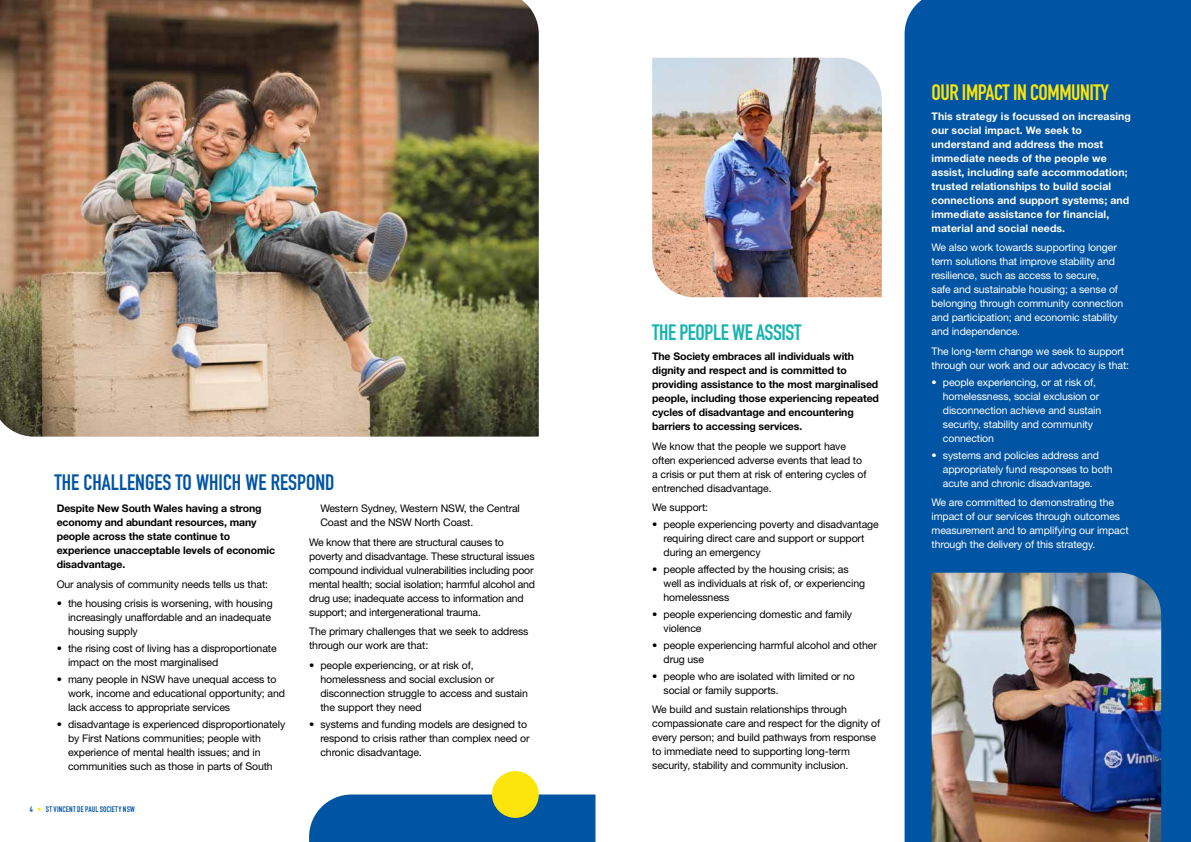
<style>
.page{position:relative;width:1191px;height:842px;background:#fff}
.page>*{position:absolute;margin:0;border:0;box-sizing:border-box;transform-origin:0 0}
.t1{font:700 22px "DIN Condensed";color:#0054a4}
.t2{font:700 22px "DIN Condensed";letter-spacing:-.02em;color:#fce50c}
.t3{font:700 22px "DIN Condensed";letter-spacing:-.02em;color:#16b3b1}
.t4{font:10.5px/14px "Helvetica Neue LT Std";letter-spacing:-.01em;color:#000}
.t5{font:10.5px/14px "Helvetica Neue LT Std";letter-spacing:-.01em;color:#fff}
.t6{font:700 10.5px/14px "Helvetica Neue LT Std";letter-spacing:-.01em;color:#000}
.t7{font:700 10.5px/14px "Helvetica Neue LT Std";letter-spacing:.01em;color:#fff}
.t8{font:700 8px "DIN Condensed";letter-spacing:.02em;color:#0054a4}
.s1{color:#fce50c}
</style>
<div class="page">
<div style="left:904px;top:0;width:287px;height:842px;background:#0054a4"></div>
<img style="left:931px;top:573px;width:230px;height:269px">
<img style="left:652px;top:58px;width:230px;height:239px">
<img style="left:0;top:0;width:539px;height:437px">
<div style="left:309px;top:794px;width:286px;height:48px;background:#0054a4"></div>
<div style="left:492px;top:771px;width:47px;height:47px;background:#fce50c;border-radius:50%"></div>
<h1 class="t1" style="left:55px;top:467px;width:281px">THE CHALLENGES TO WHICH WE RESPOND</h1>
<p class="t6" style="left:57px;top:501px;width:220px">Despite New South Wales having a strong economy and abundant resources, many people across the state continue to experience unacceptable levels of economic disadvantage.</p>
<p class="t4" style="left:57px;top:577px;width:213px">Our analysis of community needs tells us that:</p>
<p class="t4" style="left:68px;top:596px;width:206px;text-indent:-11px">• the housing crisis is worsening, with housing increasingly unaffordable and an inadequate housing supply</p>
<p class="t4" style="left:68px;top:641px;width:210px;text-indent:-11px">• the rising cost of living has a disproportionate impact on the most marginalised</p>
<p class="t4" style="left:68px;top:672px;width:218px;text-indent:-11px">• many people in NSW have unequal access to work, income and educational opportunity; and lack access to appropriate services</p>
<p class="t4" style="left:68px;top:717px;width:219px;text-indent:-11px">• disadvantage is experienced disproportionately by First Nations communities; people with experience of mental health issues; and in communities such as those in parts of South</p>
<p class="t8" style="left:30px;top:804px;width:106px">4 <span class="s1">•</span> ST VINCENT DE PAUL SOCIETY NSW</p>
<p class="t4" style="left:320px;top:501px;width:201px">Western Sydney, Western NSW, the Central<br>Coast and the NSW North Coast.</p>
<p class="t4" style="left:309px;top:535px;width:227px">We know that there are structural causes to poverty and disadvantage. These structural issues compound individual vulnerabilities including poor mental health; social isolation; harmful alcohol and drug use; inadequate access to information and support; and intergenerational trauma.</p>
<p class="t4" style="left:309px;top:624px;width:221px">The primary challenges that we seek to address through our work are that:</p>
<p class="t4" style="left:320px;top:658px;width:209px;text-indent:-11px">• people experiencing, or at risk of, homelessness and social exclusion or disconnection struggle to access and sustain the support they need</p>
<p class="t4" style="left:320px;top:717px;width:211px;text-indent:-11px">• systems and funding models are designed to respond to crisis rather than complex need or chronic disadvantage.</p>
<h1 class="t3" style="left:652px;top:318px;width:151px">THE PEOPLE WE ASSIST</h1>
<p class="t6" style="left:652px;top:349px;width:228px">The Society embraces all individuals with dignity and respect and is committed to providing assistance to the most marginalised people, including those experiencing repeated cycles of disadvantage and encountering barriers to accessing services.</p>
<p class="t4" style="left:652px;top:439px;width:216px">We know that the people we support have often experienced adverse events that lead to a crisis or put them at risk of entering cycles of entrenched disadvantage.</p>
<p class="t4" style="left:652px;top:500px;width:57px">We support:</p>
<p class="t4" style="left:663px;top:517px;width:217px;text-indent:-11px">• people experiencing poverty and disadvantage requiring direct care and support or support during an emergency</p>
<p class="t4" style="left:663px;top:562px;width:203px;text-indent:-11px">• people affected by the housing crisis; as well as individuals at risk of, or experiencing homelessness</p>
<p class="t4" style="left:663px;top:607px;width:190px;text-indent:-11px">• people experiencing domestic and family violence</p>
<p class="t4" style="left:663px;top:638px;width:215px;text-indent:-11px">• people experiencing harmful alcohol and other drug use</p>
<p class="t4" style="left:663px;top:669px;width:193px;text-indent:-11px">• people who are isolated with limited or no social or family supports.</p>
<p class="t4" style="left:652px;top:702px;width:229px">We build and sustain relationships through compassionate care and respect for the dignity of every person; and build pathways from response to immediate need to supporting long-term security, stability and community inclusion.</p>
<h1 class="t2" style="left:931px;top:78px;width:179px">OUR IMPACT IN COMMUNITY</h1>
<p class="t7" style="left:931px;top:109px;width:201px">This strategy is focussed on increasing our social impact. We seek to understand and address the most immediate needs of the people we assist, including safe accommodation; trusted relationships to build social connections and support systems; and immediate assistance for financial, material and social needs.</p>
<p class="t5" style="left:931px;top:240px;width:193px">We also work towards supporting longer term solutions that improve stability and resilience, such as access to secure,<br>safe and sustainable housing; a sense of belonging through community connection and participation; and economic stability and independence.</p>
<p class="t5" style="left:931px;top:344px;width:199px">The long-term change we seek to support through our work and our advocacy is that:</p>
<p class="t5" style="left:943px;top:375px;width:160px;text-indent:-11px">• people experiencing, or at risk of, homelessness, social exclusion or disconnection achieve and sustain security, stability and community connection</p>
<p class="t5" style="left:943px;top:448px;width:171px;text-indent:-11px">• systems and policies address and appropriately fund responses to both acute and chronic disadvantage.</p>
<p class="t5" style="left:931px;top:495px;width:199px">We are committed to demonstrating the impact of our services through outcomes measurement and to amplifying our impact through the delivery of this strategy.</p>
</div>
